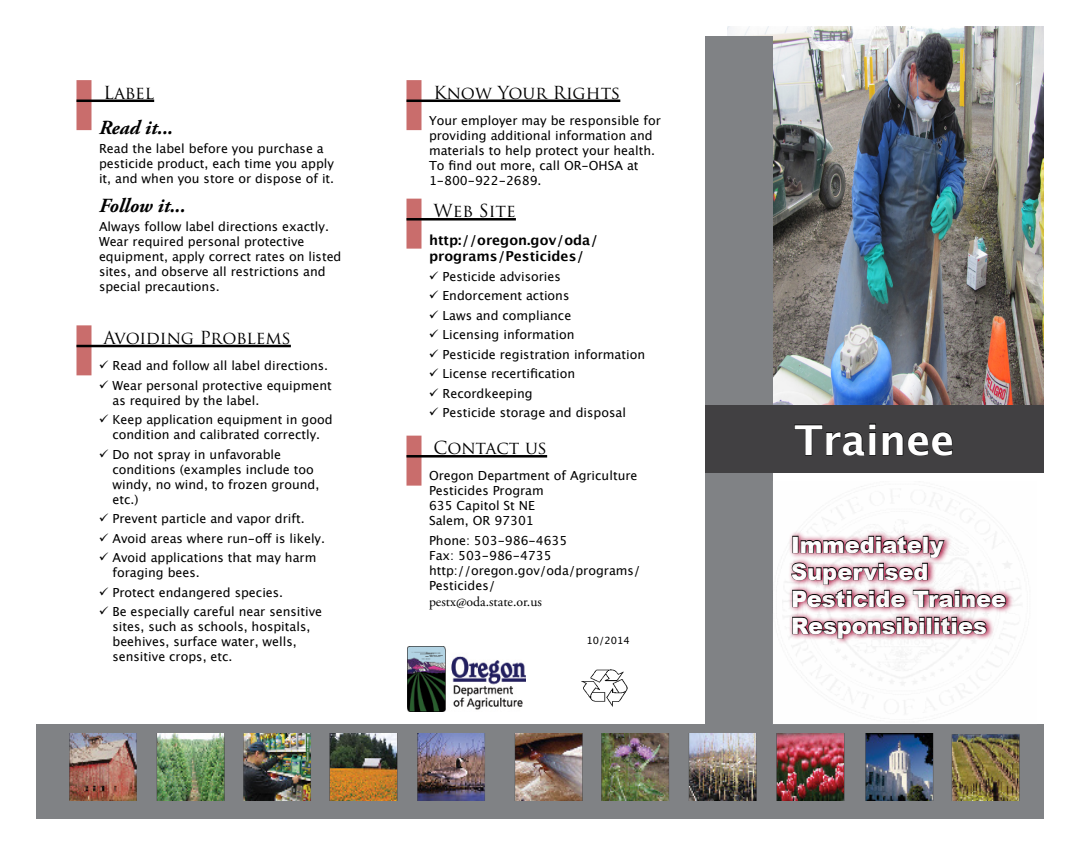
<style>
.page{position:relative;width:1080px;height:855px;background:#fff}
.page>*{position:absolute;margin:0;border:0;box-sizing:border-box;transform-origin:0 0}
.t1{font:700 41.25px "Lucida Grande";color:#fff}
.t2{font:900 22.5px/27px "Arial";color:#fff}
.t3{font:italic 700 20px "Adobe Garamond Pro";color:#000}
.t4{font:17.5px "Trajan Pro";color:#000}
.t5{font:700 13.75px/16.5px "Lucida Grande";color:#000}
.t6{font:13.75px "Adobe Garamond Pro";color:#000}
.t7{font:12.5px/15px "Lucida Grande";color:#000}
.t8{font:10px "Lucida Grande";color:#000}
</style>
<div class="page">
<img style="left:727px;top:27px;width:317px;height:378px">
<div style="left:36px;top:725px;width:1008px;height:94px;background:#808285"></div>
<div style="left:705px;top:36px;width:67px;height:688px;background:#808285"></div>
<div style="left:407px;top:80px;width:15px;height:50px;background:#c96d6c"></div>
<hr style="left:407px;top:100px;width:213px;height:2px;background:#000">
<div style="left:407px;top:199px;width:15px;height:50px;background:#c96d6c"></div>
<hr style="left:407px;top:218px;width:109px;height:3px;background:#000">
<div style="left:407px;top:436px;width:15px;height:50px;background:#c96d6c"></div>
<hr style="left:407px;top:455px;width:140px;height:3px;background:#000">
<div style="left:77px;top:80px;width:15px;height:50px;background:#c96d6c"></div>
<hr style="left:77px;top:100px;width:77px;height:2px;background:#000">
<div style="left:77px;top:325px;width:15px;height:50px;background:#c96d6c"></div>
<hr style="left:77px;top:345px;width:214px;height:2px;background:#000">
<div style="left:705px;top:405px;width:339px;height:67px;background:#414042"></div>
<svg style="left:794px;top:423px;width:82px;height:33px"></svg>
<svg style="left:882px;top:432px;width:71px;height:24px"></svg>
<img style="left:772px;top:482px;width:249px;height:242px">
<img style="left:69px;top:734px;width:951px;height:67px">
<img style="left:581px;top:670px;width:46px;height:37px">
<img style="left:407px;top:647px;width:119px;height:64px">
<h3 class="t4" style="left:104px;top:81px;width:52px">Label</h3>
<h3 class="t3" style="left:99px;top:116px;width:76px">Read it...</h3>
<p class="t7" style="left:99px;top:142px;width:237px">Read the label before you purchase a pesticide product, each time you apply it, and when you store or dispose of it.</p>
<h3 class="t3" style="left:99px;top:194px;width:88px">Follow it...</h3>
<p class="t7" style="left:99px;top:220px;width:244px">Always follow label directions exactly.<br>Wear required personal protective equipment, apply correct rates on listed sites, and observe all restrictions and special precautions.</p>
<h3 class="t4" style="left:104px;top:326px;width:189px">Avoiding Problems</h3>
<p class="t7" style="left:99px;top:358px;width:231px">✓ Read and follow all label directions.</p>
<p class="t7" style="left:112px;top:378px;width:221px;text-indent:-14px">✓ Wear personal protective equipment as required by the label.</p>
<p class="t7" style="left:99px;top:412px;width:235px;text-align:center">✓ Keep application equipment in good condition and calibrated correctly.</p>
<p class="t7" style="left:112px;top:447px;width:208px;text-indent:-14px">✓ Do not spray in unfavorable conditions (examples include too windy, no wind, to frozen ground, etc.)</p>
<p class="t7" style="left:99px;top:511px;width:207px">✓ Prevent particle and vapor drift.</p>
<p class="t7" style="left:99px;top:531px;width:228px">✓ Avoid areas where run-off is likely.</p>
<p class="t7" style="left:112px;top:550px;width:205px;text-indent:-14px">✓ Avoid applications that may harm foraging bees.</p>
<p class="t7" style="left:99px;top:585px;width:186px">✓ Protect endangered species.</p>
<p class="t7" style="left:112px;top:604px;width:211px;text-indent:-14px">✓ Be especially careful near sensitive sites, such as schools, hospitals, beehives, surface water, wells, sensitive crops, etc.</p>
<h3 class="t4" style="left:433px;top:81px;width:188px">Know Your Rights</h3>
<p class="t7" style="left:429px;top:113px;width:233px">Your employer may be responsible for providing additional information and materials to help protect your health.<br>To find out more, call OR-OHSA at<br>1-800-922-2689.</p>
<h3 class="t4" style="left:433px;top:200px;width:84px">Web Site</h3>
<p class="t5" style="left:429px;top:232px;width:171px">http://oregon.gov/oda/ programs/Pesticides/</p>
<p class="t7" style="left:429px;top:269px;width:133px">✓ Pesticide advisories</p>
<p class="t7" style="left:429px;top:289px;width:142px">✓ Endorcement actions</p>
<p class="t7" style="left:429px;top:308px;width:144px">✓ Laws and compliance</p>
<p class="t7" style="left:429px;top:328px;width:147px">✓ Licensing information</p>
<p class="t7" style="left:429px;top:347px;width:218px">✓ Pesticide registration information</p>
<p class="t7" style="left:429px;top:367px;width:148px">✓ License recertification</p>
<p class="t7" style="left:429px;top:386px;width:105px">✓ Recordkeeping</p>
<p class="t7" style="left:429px;top:406px;width:199px">✓ Pesticide storage and disposal</p>
<h3 class="t4" style="left:433px;top:437px;width:115px">Contact us</h3>
<p class="t7" style="left:429px;top:469px;width:210px">Oregon Department of Agriculture<br>Pesticides Program<br>635 Capitol St NE<br>Salem, OR 97301</p>
<p class="t7" style="left:429px;top:533px;width:213px">Phone: 503-986-4635<br>Fax: 503-986-4735 http://oregon.gov/oda/programs/<br>Pesticides/</p>
<p class="t6" style="left:429px;top:594px;width:114px">pestx@oda.state.or.us</p>
<p class="t8" style="left:587px;top:635px;width:45px">10/2014</p>
<h1 class="t1" style="left:794px;top:407px;width:162px">Trainee</h1>
<h2 class="t2" style="left:791px;top:530px;width:217px">Immediately<br>Supervised<br>Pesticide Trainee<br>Responsibilities</h2>
</div>
